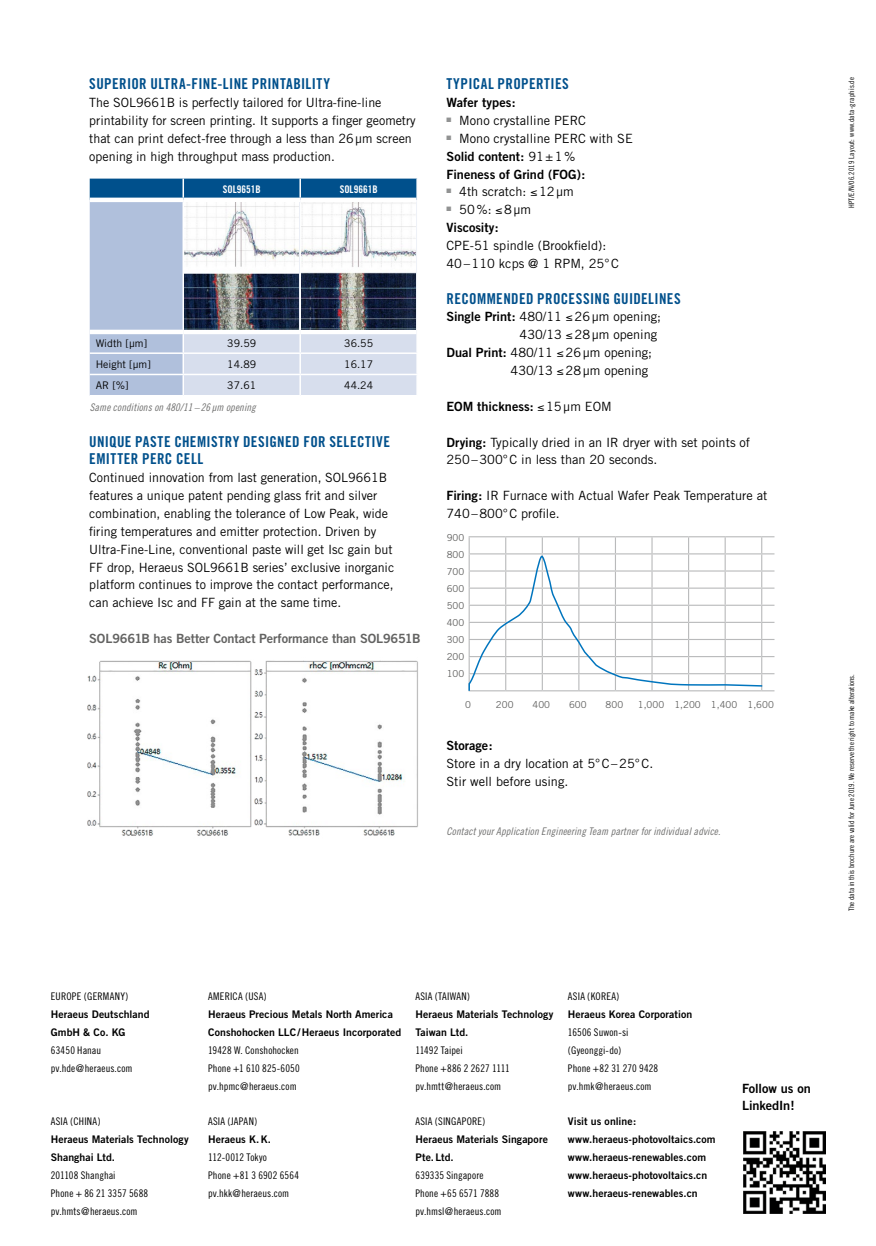
<style>
.page{position:relative;width:876px;height:1246px;background:#fff}
.page>*{position:absolute;margin:0;border:0;box-sizing:border-box;transform-origin:0 0}
.t1{font:15px/17.9px "Trade Gothic Bold Cond Twenty";letter-spacing:.025em;color:#00508c}
.t2{font:12.75px/17.9px "Trade Gothic";color:#000}
.t3{font:12.75px/17.9px "Trade Gothic Bold Two";color:#000}
.t4{font:12.75px "Trade Gothic Bold Two";letter-spacing:-.01em;color:#636362}
.t5{font:10.5px/17.9px "Trade Gothic Cond Eighteen";letter-spacing:.01em;color:#000}
.t6{font:10.5px/17.9px "Trade Gothic Bold Two";letter-spacing:.005em;color:#000}
.t7{font:10.5px "Trade Gothic Cond Eighteen Obl";letter-spacing:.01em;color:#6f6f6e}
.t8{font:10.5px "Trade Gothic";color:#000}
.t9{font:10.5px "Trade Gothic Bold Cond Twenty";color:#fff}
.t10{font:9.6px/17.1px "Trade Gothic";color:#636362;text-align:justify}
.t11{font:7.5px "Trade Gothic Cond Eighteen";color:#000}
.t12{font:7.5px "Trade Gothic Cond Eighteen";letter-spacing:.025em;color:#000}
.s1{font-family:"Trade Gothic"}
.s2{font-family:"Trade Gothic Bold Two"}
</style>
<div class="page">
<img style="left:744px;top:1132px;width:81px;height:81px">
<img style="left:87px;top:660px;width:331px;height:176px">
<svg style="left:468px;top:536px;width:306px;height:156px"></svg>
<svg style="left:90px;top:179px;width:327px;height:216px;background:#a4bad6"></svg>
<hr style="left:300px;top:374px;width:118px;height:1px;background:#fff">
<hr style="left:299px;top:375px;width:2px;height:20px;background:#fff">
<hr style="left:416px;top:375px;width:2px;height:20px;background:#fff">
<hr style="left:90px;top:198px;width:93px;height:4px;background:#fff">
<hr style="left:183px;top:198px;width:117px;height:4px;background:#fff">
<hr style="left:300px;top:198px;width:116px;height:4px;background:#fff">
<hr style="left:90px;top:330px;width:93px;height:4px;background:#fff">
<hr style="left:183px;top:330px;width:117px;height:4px;background:#fff">
<hr style="left:300px;top:330px;width:116px;height:4px;background:#fff">
<hr style="left:90px;top:352px;width:93px;height:2px;background:#fff">
<hr style="left:183px;top:352px;width:117px;height:2px;background:#fff">
<hr style="left:300px;top:352px;width:118px;height:2px;background:#fff">
<img style="left:185px;top:202px;width:114px;height:128px">
<img style="left:301px;top:202px;width:115px;height:128px">
<p class="t1" style="left:89px;top:75px;width:242px">SUPERIOR ULTRA-FINE-LINE PRINTABILITY</p>
<p class="t2" style="left:89px;top:94px;width:328px">The SOL9661B is perfectly tailored for Ultra-fine-line printability for screen printing. It supports a finger geometry that can print defect-free through a less than 26μm screen opening in high throughput mass production.</p>
<p class="t9" style="left:223px;top:183px;width:39px">SOL9651B</p>
<p class="t9" style="left:340px;top:183px;width:39px">SOL9661B</p>
<p class="t8" style="left:96px;top:337px;width:53px">Width [µ m]</p>
<p class="t8" style="left:227px;top:337px;width:30px">39.59</p>
<p class="t8" style="left:344px;top:337px;width:30px">36.55</p>
<p class="t8" style="left:96px;top:358px;width:57px">Height [µ m]</p>
<p class="t8" style="left:227px;top:358px;width:30px">14.89</p>
<p class="t8" style="left:344px;top:358px;width:30px">16.17</p>
<p class="t8" style="left:96px;top:379px;width:34px">AR [%]</p>
<p class="t8" style="left:227px;top:379px;width:30px">37.61</p>
<p class="t8" style="left:344px;top:379px;width:30px">44.24</p>
<p class="t7" style="left:90px;top:401px;width:168px">Same conditions on 480/11 – 26 µm opening</p>
<p class="t1" style="left:89px;top:432px;width:302px">UNIQUE PASTE CHEMISTRY DESIGNED FOR SELECTIVE<br>EMITTER PERC CELL</p>
<p class="t2" style="left:89px;top:469px;width:307px">Continued innovation from last generation, SOL9661B features a unique patent pending glass frit and silver combination, enabling the tolerance of Low Peak, wide firing temperatures and emitter protection. Driven by Ultra-Fine-Line, conventional paste will get Isc gain but FF drop, Heraeus SOL9661B series’ exclusive inorganic platform continues to improve the contact performance, can achieve Isc and FF gain at the same time.</p>
<p class="t4" style="left:89px;top:630px;width:333px">SOL9661B has Better Contact Performance than SOL9651B</p>
<p class="t1" style="left:446px;top:75px;width:124px">TYPICAL PROPERTIES</p>
<p class="t3" style="left:446px;top:93px;width:71px">Wafer types:</p>
<p class="t2" style="left:446px;top:111px;width:141px"><sup>■</sup> Mono crystalline PERC</p>
<p class="t2" style="left:446px;top:129px;width:188px"><sup>■</sup> Mono crystalline PERC with SE</p>
<p class="t3" style="left:446px;top:147px;width:140px">Solid content: <span class="s1">91±1%<br></span>Fineness of Grind (FOG):</p>
<p class="t2" style="left:446px;top:183px;width:129px"><sup>■</sup> 4th scratch: ≤12μm</p>
<p class="t2" style="left:446px;top:201px;width:86px"><sup>■</sup> 50%: ≤8μm</p>
<p class="t3" style="left:446px;top:218px;width:54px">Viscosity:</p>
<p class="t2" style="left:446px;top:236px;width:174px">CPE-51 spindle (Brookfield):<br>40–110 kcps @ 1 RPM, 25°C</p>
<p class="t1" style="left:446px;top:289px;width:236px">RECOMMENDED PROCESSING GUIDELINES</p>
<p class="t2" style="left:446px;top:308px;width:216px"><span class="s2">Single Print:</span> 480/11 ≤26μm opening;</p>
<p class="t2" style="left:520px;top:326px;width:139px">430/13 ≤28μm opening</p>
<p class="t2" style="left:446px;top:344px;width:207px"><span class="s2">Dual Print:</span> 480/11 ≤26μm opening;</p>
<p class="t2" style="left:511px;top:361px;width:139px">430/13 ≤28μm opening</p>
<p class="t3" style="left:446px;top:397px;width:167px">EOM thickness: ≤<span class="s1">15μm EOM</span></p>
<p class="t2" style="left:446px;top:433px;width:305px"><span class="s2">Drying:</span> Typically dried in an IR dryer with set points of<br>250–300°C in less than 20 seconds.</p>
<p class="t2" style="left:446px;top:486px;width:322px"><span class="s2">Firing:</span> IR Furnace with Actual Wafer Peak Temperature at<br>740–800°C profile.</p>
<p class="t10" style="left:447px;top:529px;width:19px">900<br>800<br>700<br>600<br>500<br>400<br>300<br>200<br>100</p>
<p class="t10" style="left:465px;top:696px;width:7px">0</p>
<p class="t10" style="left:496px;top:696px;width:19px">200</p>
<p class="t10" style="left:532px;top:696px;width:19px">400</p>
<p class="t10" style="left:569px;top:696px;width:19px">600</p>
<p class="t10" style="left:606px;top:696px;width:19px">800</p>
<p class="t10" style="left:638px;top:696px;width:138px">1,000 1,200 1,400 1,600</p>
<p class="t3" style="left:446px;top:736px;width:48px">Storage:</p>
<p class="t2" style="left:446px;top:754px;width:208px">Store in a dry location at 5°C–25°C.<br>Stir well before using.</p>
<p class="t7" style="left:446px;top:824px;width:275px">Contact your Application Engineering Team partner for individual advice.</p>
<p class="t5" style="left:51px;top:987px;width:79px">EUROPE (GERMANY)</p>
<p class="t6" style="left:51px;top:1005px;width:100px">Heraeus Deutschland<br>GmbH &amp; Co. KG</p>
<p class="t5" style="left:51px;top:1041px;width:83px">63450 Hanau pv.hde@heraeus.com</p>
<p class="t5" style="left:51px;top:1112px;width:51px">ASIA (CHINA)</p>
<p class="t6" style="left:51px;top:1130px;width:139px">Heraeus Materials Technology<br>Shanghai Ltd.</p>
<p class="t5" style="left:51px;top:1166px;width:99px">201108 Shanghai<br>Phone + 86 21 3357 5688 pv.hmts@heraeus.com</p>
<p class="t5" style="left:208px;top:987px;width:60px">AMERICA (USA)</p>
<p class="t6" style="left:208px;top:1005px;width:195px">Heraeus Precious Metals North America<br>Conshohocken LLC/Heraeus Incorporated</p>
<p class="t5" style="left:208px;top:1041px;width:93px;text-align:justify">19428 W. Conshohocken Phone +1 610 825-6050 pv.hpmc@heraeus.com</p>
<p class="t5" style="left:208px;top:1112px;width:51px">ASIA (JAPAN)</p>
<p class="t6" style="left:208px;top:1130px;width:64px">Heraeus K.K.</p>
<p class="t5" style="left:208px;top:1148px;width:92px">112-0012 Tokyo<br>Phone +81 3 6902 6564 pv.hkk@heraeus.com</p>
<p class="t5" style="left:415px;top:987px;width:56px">ASIA (TAIWAN)</p>
<p class="t6" style="left:415px;top:1005px;width:139px">Heraeus Materials Technology<br>Taiwan Ltd.</p>
<p class="t5" style="left:415px;top:1041px;width:96px">11492 Taipei<br>Phone +886 2 2627 1111 pv.hmtt@heraeus.com</p>
<p class="t5" style="left:415px;top:1112px;width:71px">ASIA (SINGAPORE)</p>
<p class="t6" style="left:415px;top:1130px;width:134px">Heraeus Materials Singapore<br>Pte.Ltd.</p>
<p class="t5" style="left:415px;top:1166px;width:88px">639335 Singapore<br>Phone +65 6571 7888 pv.hmsl@heraeus.com</p>
<p class="t5" style="left:568px;top:987px;width:53px">ASIA (KOREA)</p>
<p class="t6" style="left:568px;top:1005px;width:126px">Heraeus Korea Corporation</p>
<p class="t5" style="left:568px;top:1023px;width:92px">16506 Suwon-si (Gyeonggi-do)<br>Phone +82 31 270 9428 pv.hmk@heraeus.com</p>
<p class="t6" style="left:568px;top:1112px;width:149px">Visit us online: www.heraeus-photovoltaics.com www.heraeus-renewables.com www.heraeus-photovoltaics.cn www.heraeus-renewables.cn</p>
<p class="t3" style="left:742px;top:1079px;width:70px">Follow us on<br>LinkedIn!</p>
<p class="t12" style="left:847px;top:208px;width:133px;rotate:-90deg">HPT/E/N/06.2019 Layout: www.data-graphis.de</p>
<p class="t11" style="left:847px;top:911px;width:238px;rotate:-90deg">The data in this brochure are valid for June 2019. We reserve the right to make alterations.</p>
</div>
